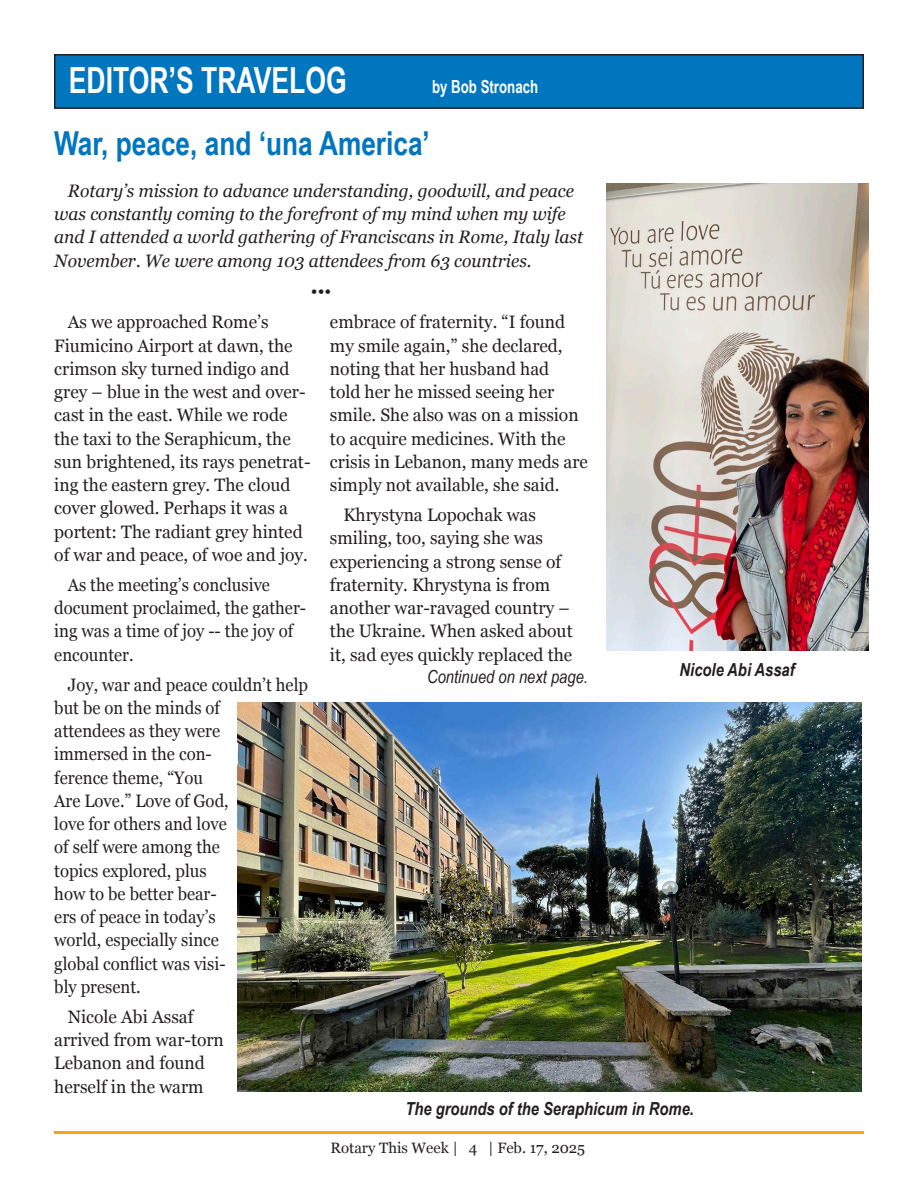
<style>
.page{position:relative;width:918px;height:1188px;background:#fff}
.page>*{position:absolute;margin:0;border:0;box-sizing:border-box;transform-origin:0 0}
.t1{font:700 36px "Arial Narrow";color:#fff;scale:.9 1}
.t2{font:700 33px "Arial Narrow";color:#0076bf}
.t3{font:18px/23.2px "Georgia";color:#231f20}
.t4{font:18px/23.2px "Georgia";color:#231f20;scale:.93 1}
.t5{font:italic 18px/23.2px "Georgia";color:#231f20}
.t6{font:italic 700 18px "Arial Narrow";color:#231f20}
.t7{font:italic 18px "Arial Narrow";color:#231f20}
.t8{font:700 18px "Arial Narrow";color:#fff;scale:.9 1}
.t9{font:15px "Georgia";color:#231f20}
</style>
<div class="page">
<hr style="left:54px;top:1131px;width:810px;height:3px;background:#f9a31b">
<div style="left:55px;top:55px;width:808px;height:53px;background:#0076bf"></div>
<div style="left:54px;top:54px;width:810px;height:55px;border:2px solid #231f20"></div>
<img style="left:238px;top:703px;width:624px;height:389px">
<img style="left:606px;top:183px;width:262px;height:468px">
<h1 class="t1" style="left:69px;top:53px;width:310px">EDITOR’S TRAVELOG</h1>
<p class="t8" style="left:432px;top:73px;width:120px">by Bob Stronach</p>
<h2 class="t2" style="left:54px;top:118px;width:377px">War, peace, and ‘una America’</h2>
<p class="t5" style="left:54px;top:178px;width:530px;text-indent:13px">Rotary’s mission to advance understanding, goodwill, and peace was constantly coming to the forefront of my mind when my wife and I attended a world gathering of Franciscans in Rome, Italy last November. We were among 103 attendees from 63 countries.</p>
<p class="t3" style="left:311px;top:278px;width:22px">•••</p>
<p class="t3" style="left:54px;top:310px;width:258px;text-indent:14px">As we approached Rome’s<br>Fiumicino Airport at dawn, the crimson sky turned indigo and grey – blue in the west and over&shy;cast in the east. While we rode the taxi to the Seraphicum, the sun brightened, its rays penetrat&shy;ing the eastern grey. The cloud cover glowed. Perhaps it was a portent: The radiant grey hinted of war and peace, of woe and joy.</p>
<p class="t4" style="left:54px;top:572px;width:272px;text-indent:14px">As the meeting’s conclusive document proclaimed, the gather&shy;ing was a time of joy -- the joy of encounter.</p>
<p class="t4" style="left:54px;top:672px;width:274px;text-indent:13px">Joy, war and peace couldn’t help but be on the minds of<br>attendees as they were<br>immersed in the con-<br>ference theme, “You<br>Are Love.” Love of God,<br>love for others and love<br>of self were among the<br>topics explored, plus<br>how to be better bear-<br>ers of peace in today’s<br>world, especially since<br>global conflict was visi-<br>bly present.</p>
<p class="t3" style="left:54px;top:1004px;width:171px;text-indent:13px">Nicole Abi Assaf arrived from war-torn<br>Lebanon and found herself in the warm</p>
<p class="t3" style="left:330px;top:310px;width:259px">embrace of fraternity. “I found my smile again,” she declared, noting that her husband had<br>told her he missed seeing her smile. She also was on a mission to acquire medicines. With the crisis in Lebanon, many meds are simply not available, she said.</p>
<p class="t3" style="left:330px;top:503px;width:244px;text-indent:13px">Khrystyna Lopochak was smiling, too, saying she was experiencing a strong sense of fraternity. Khrystyna is from another war-ravaged country – the Ukraine. When asked about it, sad eyes quickly replaced the</p>
<p class="t7" style="left:427px;top:664px;width:162px">Continued on next page.</p>
<p class="t6" style="left:680px;top:656px;width:117px">Nicole Abi Assaf</p>
<p class="t6" style="left:405px;top:1095px;width:290px">The grounds of the Seraphicum in Rome.</p>
<p class="t9" style="left:331px;top:1137px;width:256px">Rotary This Week | 4 | Feb. 17, 2025</p>
</div>
